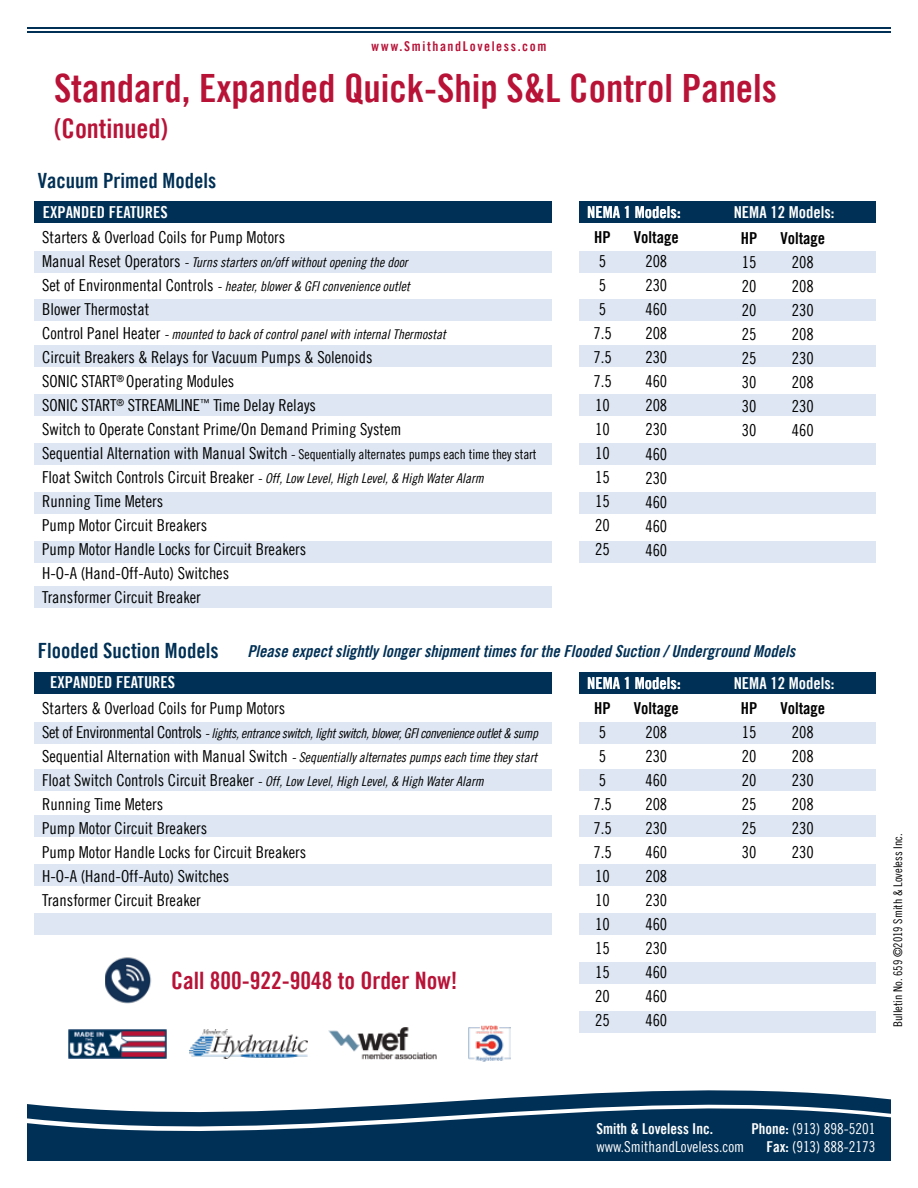
<style>
.page{position:relative;width:918px;height:1188px;background:#fff}
.page>*{position:absolute;margin:0;border:0;box-sizing:border-box;transform-origin:0 0}
.t1{font:39px "Trade Gothic LT Bold Cond Twenty";color:#b81237}
.t2{font:27px "Trade Gothic LT Bold Cond Twenty";color:#b81237}
.t3{font:24px "Trade Gothic LT Bold Cond Twenty";color:#b81237}
.t4{font:21px "Trade Gothic LT Bold Cond Twenty";color:#003055}
.t5{font:16.5px/24px "Trade Gothic LT Cond Eighteen";color:#000;text-align:justify}
.t6{font:16.5px/24px "Trade Gothic LT Cond Eighteen";color:#000101}
.t7{font:16.5px "Trade Gothic LT Bold Cond Twenty";color:#fff}
.t8{font:16.5px "Trade Gothic LT Bold Cond Twenty Obl";color:#003055}
.t9{font:16.5px "Trade Gothic LT Bold Cond Twenty";color:#000}
.t10{font:15px/18px "Trade Gothic LT Cond Eighteen";color:#fff;text-align:right}
.t11{font:15px "Trade Gothic LT Bold Cond Twenty";color:#fff}
.t12{font:13.5px/24px "Trade Gothic LT Cond Eighteen Obl";color:#000}
.t13{font:13.5px/24px "Trade Gothic LT Cond Eighteen Obl";color:#000101;text-align:justify}
.t14{font:13.5px "Trade Gothic LT Cond Eighteen";letter-spacing:-.005em;color:#000}
.t15{font:13.5px "Trade Gothic LT Bold Cond Twenty";letter-spacing:.115em;color:#b81237}
.t16{font:12px "Trade Gothic LT Cond Eighteen";color:#000}
.s1{font-family:"Trade Gothic LT Cond Eighteen";font-size:16.5px}
.s2{font-size:16.5px}
.s3{color:#000}
.s4{font-family:"Trade Gothic LT Bold Cond Twenty"}
</style>
<div class="page">
<hr style="left:27px;top:27px;width:864px;height:2px;background:#003055">
<hr style="left:27px;top:31px;width:864px;height:2px;background:#003055">
<div style="left:34px;top:672px;width:518px;height:21px;background:#003055"></div>
<div style="left:34px;top:913px;width:518px;height:22px;background:#dde6f2"></div>
<div style="left:34px;top:864px;width:518px;height:22px;background:#dde6f2"></div>
<div style="left:34px;top:815px;width:518px;height:22px;background:#dde6f2"></div>
<div style="left:34px;top:769px;width:518px;height:22px;background:#dde6f2"></div>
<div style="left:34px;top:722px;width:518px;height:21px;background:#dde6f2"></div>
<svg style="left:27px;top:1090px;width:864px;height:71px;fill:#003055"></svg>
<svg style="left:27px;top:1104px;width:864px;height:30px"></svg>
<img style="left:190px;top:1029px;width:117px;height:29px">
<img style="left:328px;top:1028px;width:108px;height:31px">
<img style="left:469px;top:1025px;width:41px;height:37px">
<img style="left:68px;top:1029px;width:98px;height:29px">
<div style="left:34px;top:201px;width:518px;height:22px;background:#003055"></div>
<div style="left:34px;top:587px;width:518px;height:21px;background:#dde6f2"></div>
<div style="left:34px;top:541px;width:518px;height:21px;background:#dde6f2"></div>
<div style="left:34px;top:492px;width:518px;height:22px;background:#dde6f2"></div>
<div style="left:34px;top:443px;width:518px;height:22px;background:#dde6f2"></div>
<div style="left:34px;top:394px;width:518px;height:22px;background:#dde6f2"></div>
<div style="left:34px;top:345px;width:518px;height:21px;background:#dde6f2"></div>
<div style="left:34px;top:299px;width:518px;height:21px;background:#dde6f2"></div>
<div style="left:34px;top:252px;width:518px;height:21px;background:#dde6f2"></div>
<div style="left:579px;top:201px;width:297px;height:22px;background:#003055"></div>
<div style="left:579px;top:541px;width:297px;height:21px;background:#dde6f2"></div>
<div style="left:579px;top:492px;width:297px;height:22px;background:#dde6f2"></div>
<div style="left:579px;top:443px;width:297px;height:22px;background:#dde6f2"></div>
<div style="left:579px;top:394px;width:297px;height:22px;background:#dde6f2"></div>
<div style="left:579px;top:345px;width:297px;height:21px;background:#dde6f2"></div>
<div style="left:579px;top:299px;width:297px;height:21px;background:#dde6f2"></div>
<div style="left:579px;top:252px;width:297px;height:21px;background:#dde6f2"></div>
<img style="left:105px;top:957px;width:47px;height:47px">
<div style="left:579px;top:672px;width:297px;height:21px;background:#003055"></div>
<div style="left:579px;top:1011px;width:297px;height:22px;background:#dde6f2"></div>
<div style="left:579px;top:963px;width:297px;height:21px;background:#dde6f2"></div>
<div style="left:579px;top:913px;width:297px;height:22px;background:#dde6f2"></div>
<div style="left:579px;top:864px;width:297px;height:22px;background:#dde6f2"></div>
<div style="left:579px;top:815px;width:297px;height:22px;background:#dde6f2"></div>
<div style="left:579px;top:769px;width:297px;height:22px;background:#dde6f2"></div>
<div style="left:579px;top:722px;width:297px;height:21px;background:#dde6f2"></div>
<p class="t15" style="left:372px;top:38px;width:176px">www.SmithandLoveless.com</p>
<h1 class="t1" style="left:54px;top:65px;width:725px">Standard, Expanded Quick-Ship S&amp;L Control Panels</h1>
<h2 class="t2" style="left:54px;top:112px;width:115px">(Continued)</h2>
<p class="t4" style="left:38px;top:168px;width:180px">Vacuum Primed Models</p>
<p class="t7" style="left:43px;top:202px;width:126px">EXPANDED FEATURES</p>
<p class="t5" style="left:42px;top:225px;width:244px">Starters &amp; Overload Coils for Pump Motors</p>
<p class="t12" style="left:42px;top:250px;width:369px"><span class="s1">Manual Reset Operators</span> - Turns starters on/off without opening the door<br><span class="s1">Set of Environmental Controls</span> - heater, blower &amp; GFI convenience outlet</p>
<p class="t5" style="left:42px;top:297px;width:109px">Blower Thermostat</p>
<p class="t12" style="left:42px;top:322px;width:405px"><span class="s1">Control Panel Heater</span> - mounted to back of control panel with internal Thermostat</p>
<p class="t5" style="left:42px;top:345px;width:361px;text-align:left">Circuit Breakers &amp; Relays for Vacuum Pumps &amp; Solenoids SONIC START<sup>®</sup> Operating Modules<br>SONIC START<sup>®</sup> STREAMLINE<sup>™</sup> Time Delay Relays<br>Switch to Operate Constant Prime/On Demand Priming System</p>
<p class="t14" style="left:42px;top:447px;width:496px"><span class="s2">Sequential Alternation with Manual Switch</span> - Sequentially alternates pumps each time they start</p>
<p class="t12" style="left:42px;top:466px;width:443px"><span class="s1">Float Switch Controls Circuit Breaker</span> - Off, Low Level, High Level, &amp; High Water Alarm</p>
<p class="t6" style="left:42px;top:489px;width:265px"><span class="s3">Running Time Meters<br>Pump Motor</span> Circuit Breakers<br>Pump Motor Handle Locks for Circuit Breakers<br>H-O-A (Hand-Off-Auto) Switches<br>Transformer Circuit Breaker</p>
<p class="t7" style="left:587px;top:202px;width:95px">NEMA 1 Models:</p>
<p class="t9" style="left:594px;top:227px;width:18px">HP</p>
<p class="t5" style="left:593px;top:249px;width:20px;text-align:center">5<br>5<br>5<br>7.5<br>7.5<br>7.5<br>10<br>10<br>10<br>15<br>15<br>20<br>25</p>
<p class="t9" style="left:634px;top:228px;width:46px">Voltage</p>
<p class="t5" style="left:645px;top:249px;width:23px">208<br>230<br>460<br>208<br>230<br>460<br>208<br>230<br>460<br>230<br>460<br>460<br>460</p>
<p class="t7" style="left:734px;top:202px;width:102px">NEMA 12 Models:</p>
<p class="t9" style="left:780px;top:228px;width:46px">Voltage</p>
<p class="t5" style="left:792px;top:250px;width:23px">208<br>208<br>230<br>208<br>230<br>208<br>230<br>460</p>
<p class="t9" style="left:741px;top:228px;width:18px">HP</p>
<p class="t5" style="left:742px;top:249px;width:16px">15<br>20<br>20<br>25<br>25<br>30<br>30<br>30</p>
<p class="t4" style="left:38px;top:638px;width:182px">Flooded Suction Models</p>
<p class="t8" style="left:247px;top:641px;width:549px">Please expect slightly longer shipment times for the Flooded Suction / Underground Models</p>
<p class="t7" style="left:50px;top:673px;width:126px">EXPANDED FEATURES</p>
<p class="t6" style="left:42px;top:696px;width:244px">Starters &amp; Overload Coils for Pump Motors</p>
<p class="t13" style="left:42px;top:721px;width:497px"><span class="s1">Set of Environmental Controls</span> - lights, entrance switch, light switch, blower, GFI convenience outlet &amp; sump <span class="s1">Sequential Alternation with Manual Switch</span> - Sequentially alternates pumps each time they start <span class="s1">Float Switch Controls Circuit Breaker</span> - Off, Low Level, High Level, &amp; High Water Alarm</p>
<p class="t6" style="left:42px;top:792px;width:265px">Running Time Meters<br>Pump Motor Circuit Breakers<br>Pump Motor Handle Locks for Circuit Breakers<br>H-O-A (Hand-Off-Auto) Switches<br>Transformer Circuit Breaker</p>
<h3 class="t3" style="left:171px;top:966px;width:288px">Call 800-922-9048 to Order Now!</h3>
<p class="t7" style="left:587px;top:673px;width:95px">NEMA 1 Models:</p>
<p class="t9" style="left:594px;top:698px;width:18px">HP</p>
<p class="t5" style="left:593px;top:720px;width:20px;text-align:center">5<br>5<br>5<br>7.5<br>7.5<br>7.5<br>10<br>10<br>10<br>15<br>15<br>20<br>25</p>
<p class="t9" style="left:634px;top:698px;width:46px">Voltage</p>
<p class="t5" style="left:645px;top:720px;width:23px">208<br>230<br>460<br>208<br>230<br>460<br>208<br>230<br>460<br>230<br>460<br>460<br>460</p>
<p class="t7" style="left:734px;top:673px;width:102px">NEMA 12 Models:</p>
<p class="t9" style="left:780px;top:698px;width:46px">Voltage</p>
<p class="t5" style="left:792px;top:720px;width:23px">208<br>208<br>230<br>208<br>230<br>230</p>
<p class="t9" style="left:741px;top:698px;width:18px">HP</p>
<p class="t5" style="left:742px;top:720px;width:16px">15<br>20<br>20<br>25<br>25<br>30</p>
<p class="t16" style="left:891px;top:1027px;width:195px;rotate:-90deg">Bulletin No. 659 ©2019 Smith &amp; Loveless Inc.</p>
<p class="t11" style="left:596px;top:1119px;width:118px">Smith &amp; Loveless Inc.</p>
<p class="t10" style="left:596px;top:1137px;width:149px">www.SmithandLoveless.com</p>
<p class="t10" style="left:751px;top:1119px;width:126px"><span class="s4">Phone:</span> (913) 898-5201<br><span class="s4">Fax:</span> (913) 888-2173</p>
</div>
